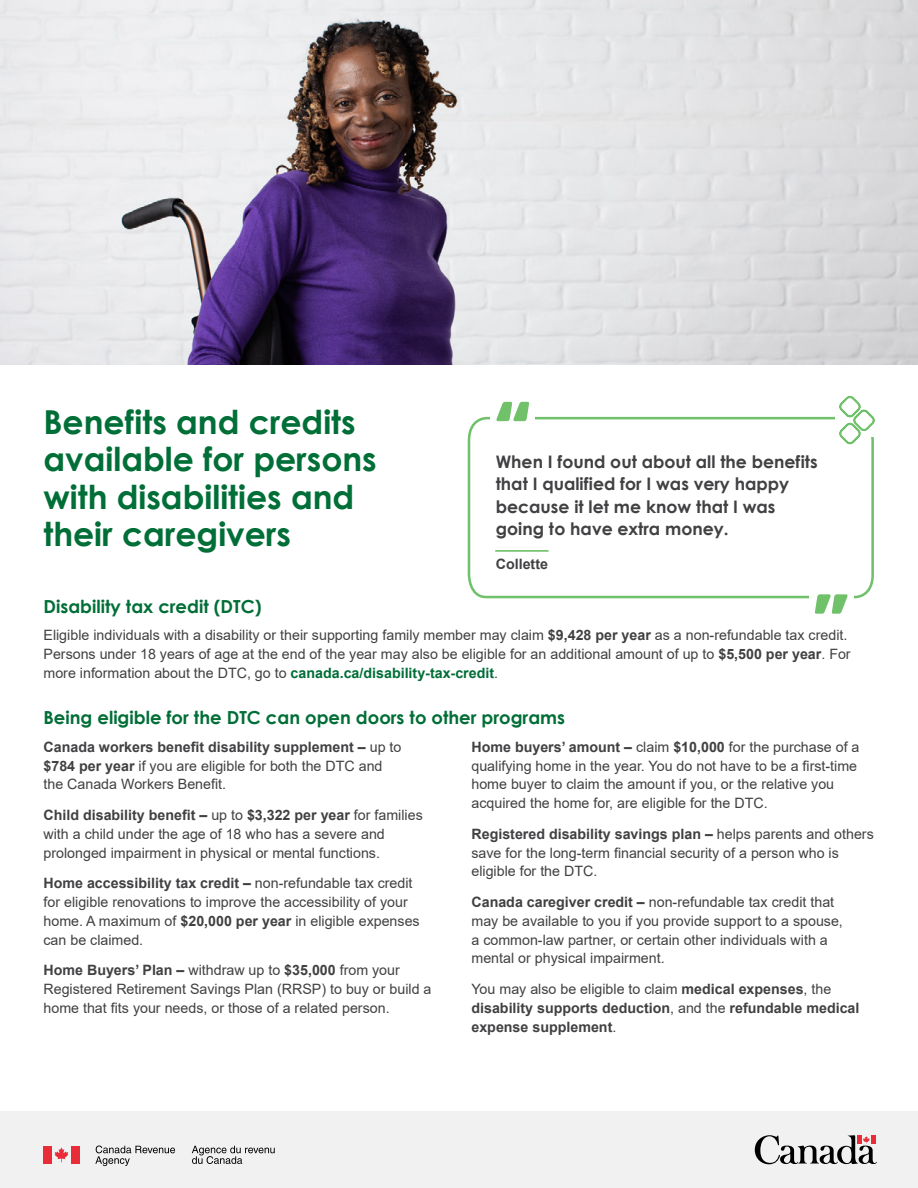
<style>
.page{position:relative;width:918px;height:1188px;background:#fff}
.page>*{position:absolute;margin:0;border:0;box-sizing:border-box;transform-origin:0 0}
.t1{font:700 33px/37.5px "Century Gothic";color:#006e37}
.t2{font:700 18px "Century Gothic";color:#006e37}
.Quote_Text{font:700 17.25px/22.5px "Century Gothic";color:#414042}
.Paragraph{font:14.25px/18.8px "Arial";color:#414042}
.Paragraph-2{font:700 14.25px/18.8px "Arial";color:#414042}
.Quote_Name{font:700 14.25px "Arial";color:#414042}
.s1{font-weight:700}
.s2{font-weight:700;color:#006e37}
.s3{font-weight:400}
</style>
<div class="page">
<img style="left:0;top:0;width:918px;height:365px">
<svg style="left:467px;top:416px;width:407px;height:183px"></svg>
<div style="left:836px;top:411px;width:40px;height:26px;background:#fff"></div>
<svg style="left:838px;top:396px;width:37px;height:49px"></svg>
<div style="left:490px;top:413px;width:45px;height:11px;background:#fff"></div>
<svg style="left:496px;top:402px;width:33px;height:19px"></svg>
<div style="left:809px;top:592px;width:45px;height:12px;background:#fff"></div>
<svg style="left:815px;top:594px;width:33px;height:20px"></svg>
<div style="left:0;top:1112px;width:918px;height:76px;background:#f1f1f2"></div>
<div style="left:44px;top:1146px;width:8px;height:18px;background:#e92d38"></div>
<svg style="left:55px;top:1147px;width:13px;height:15px"></svg>
<div style="left:71px;top:1146px;width:8px;height:18px;background:#e92d38"></div>
<svg style="left:95px;top:1146px;width:80px;height:20px"></svg>
<svg style="left:192px;top:1146px;width:83px;height:18px"></svg>
<svg style="left:755px;top:1135px;width:122px;height:29px"></svg>
<h1 class="t1" style="left:44px;top:402px;width:335px">Benefits and credits available for persons with disabilities and their caregivers</h1>
<p class="Quote_Text" style="left:496px;top:449px;width:323px">When I found out about all the benefits that I qualified for I was very happy because it let me know that I was going to have extra money.</p>
<p class="Quote_Name" style="left:496px;top:554px;width:54px">Collette</p>
<h2 class="t2" style="left:44px;top:592px;width:220px">Disability tax credit (DTC)</h2>
<p class="Paragraph" style="left:44px;top:626px;width:809px">Eligible individuals with a disability or their supporting family member may claim <span class="s1">$9,428 per year</span> as a non-refundable tax credit.<br>Persons under 18 years of age at the end of the year may also be eligible for an additional amount of up to <span class="s1">$5,500 per year</span>. For more information about the DTC, go to <span class="s2">canada.ca/disability-tax-credit</span>.</p>
<h2 class="t2" style="left:44px;top:704px;width:523px">Being eligible for the DTC can open doors to other programs</h2>
<p class="Paragraph" style="left:44px;top:737px;width:359px"><span class="s1">Canada workers benefit disability supplement –</span> up to <span class="s1">$784 per year</span> if you are eligible for both the DTC and the Canada Workers Benefit.</p>
<p class="Paragraph" style="left:44px;top:806px;width:381px"><span class="s1">Child disability benefit –</span> up to <span class="s1">$3,322 per year</span> for families with a child under the age of 18 who has a severe and prolonged impairment in physical or mental functions.</p>
<p class="Paragraph" style="left:44px;top:874px;width:378px"><span class="s1">Home accessibility tax credit –</span> non-refundable tax credit for eligible renovations to improve the accessibility of your home. A maximum of <span class="s1">$20,000 per year</span> in eligible expenses can be claimed.</p>
<p class="Paragraph" style="left:44px;top:961px;width:390px"><span class="s1">Home Buyers’ Plan –</span> withdraw up to <span class="s1">$35,000</span> from your<br>Registered Retirement Savings Plan (RRSP) to buy or build a home that fits your needs, or those of a related person.</p>
<p class="Paragraph" style="left:471px;top:737px;width:390px"><span class="s1">Home buyers’ amount –</span> claim <span class="s1">$10,000</span> for the purchase of a qualifying home in the year. You do not have to be a first-time home buyer to claim the amount if you, or the relative you acquired the home for, are eligible for the DTC.</p>
<p class="Paragraph" style="left:471px;top:824px;width:404px"><span class="s1">Registered disability savings plan –</span> helps parents and others save for the long-term financial security of a person who is eligible for the DTC.</p>
<p class="Paragraph" style="left:471px;top:893px;width:373px"><span class="s1">Canada caregiver credit –</span> non-refundable tax credit that may be available to you if you provide support to a spouse, a common-law partner, or certain other individuals with a mental or physical impairment.</p>
<p class="Paragraph-2" style="left:471px;top:980px;width:390px"><span class="s3">You may also be eligible to claim</span> medical expenses<span class="s3">, the </span>disability supports deduction<span class="s3">, and the</span> refundable medical expense supplement<span class="s3">.</span></p>
</div>
